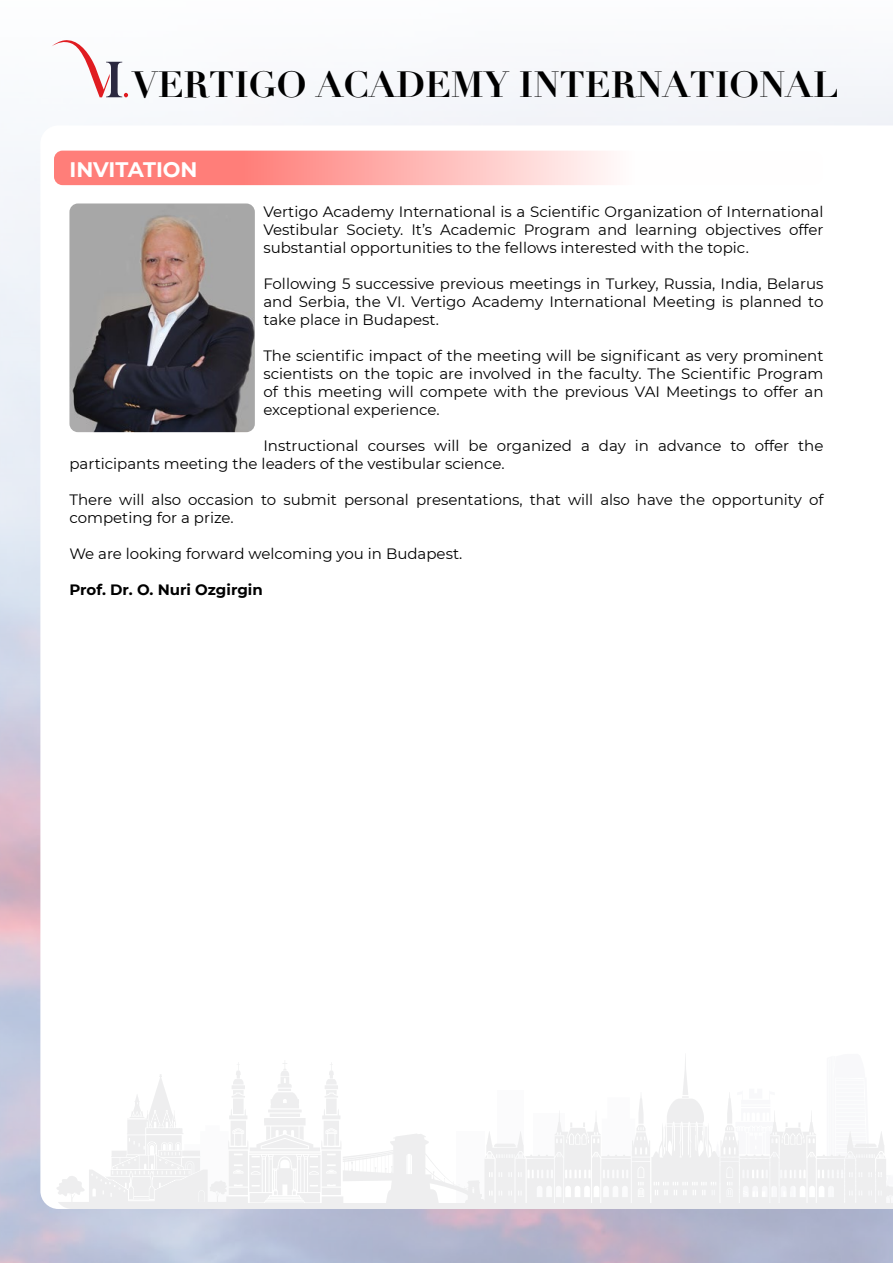
<style>
.page{position:relative;width:893px;height:1263px;background:#fff}
.page>*{position:absolute;margin:0;border:0;box-sizing:border-box;transform-origin:0 0}
.t1{font:700 35.7px "Didot";color:#000}
.t2{font:700 21px "Montserrat";color:#fff}
.t3{font:15px/18px "Montserrat";color:#000;text-align:justify}
.t4{font:700 15px "Montserrat";color:#000}
</style>
<div class="page">
<svg style="left:52px;top:39px;width:76px;height:58px"></svg>
<svg style="left:56px;top:1053px;width:837px;height:150px"></svg>
<div style="left:54px;top:1203px;width:839px;height:6px;background:#eeeeef"></div>
<svg style="left:54px;top:151px;width:769px;height:34px"></svg>
<img style="left:69px;top:203px;width:186px;height:229px">
<h1 class="t1" style="left:132px;top:62px;width:708px">VERTIGO ACADEMY INTERNATIONAL</h1>
<h2 class="t2" style="left:69px;top:154px;width:130px">INVITATION</h2>
<p class="t3" style="left:263px;top:202px;width:562px">Vertigo Academy International is a Scientific Organization of International Vestibular Society. It’s Academic Program and learning objectives offer substantial opportunities to the fellows interested with the topic.</p>
<p class="t3" style="left:263px;top:274px;width:562px">Following 5 successive previous meetings in Turkey, Russia, India, Belarus and Serbia, the VI. Vertigo Academy International Meeting is planned to take place in Budapest.</p>
<p class="t3" style="left:263px;top:346px;width:562px">The scientific impact of the meeting will be significant as very prominent scientists on the topic are involved in the faculty. The Scientific Program of this meeting will compete with the previous VAI Meetings to offer an exceptional experience.</p>
<p class="t3" style="left:69px;top:436px;width:756px;text-indent:194px">Instructional courses will be organized a day in advance to offer the participants meeting the leaders of the vestibular science.</p>
<p class="t3" style="left:69px;top:490px;width:756px">There will also occasion to submit personal presentations, that will also have the opportunity of competing for a prize.</p>
<p class="t3" style="left:69px;top:544px;width:394px">We are looking forward welcoming you in Budapest.</p>
<p class="t4" style="left:69px;top:578px;width:195px">Prof. Dr. O. Nuri Ozgirgin</p>
</div>
